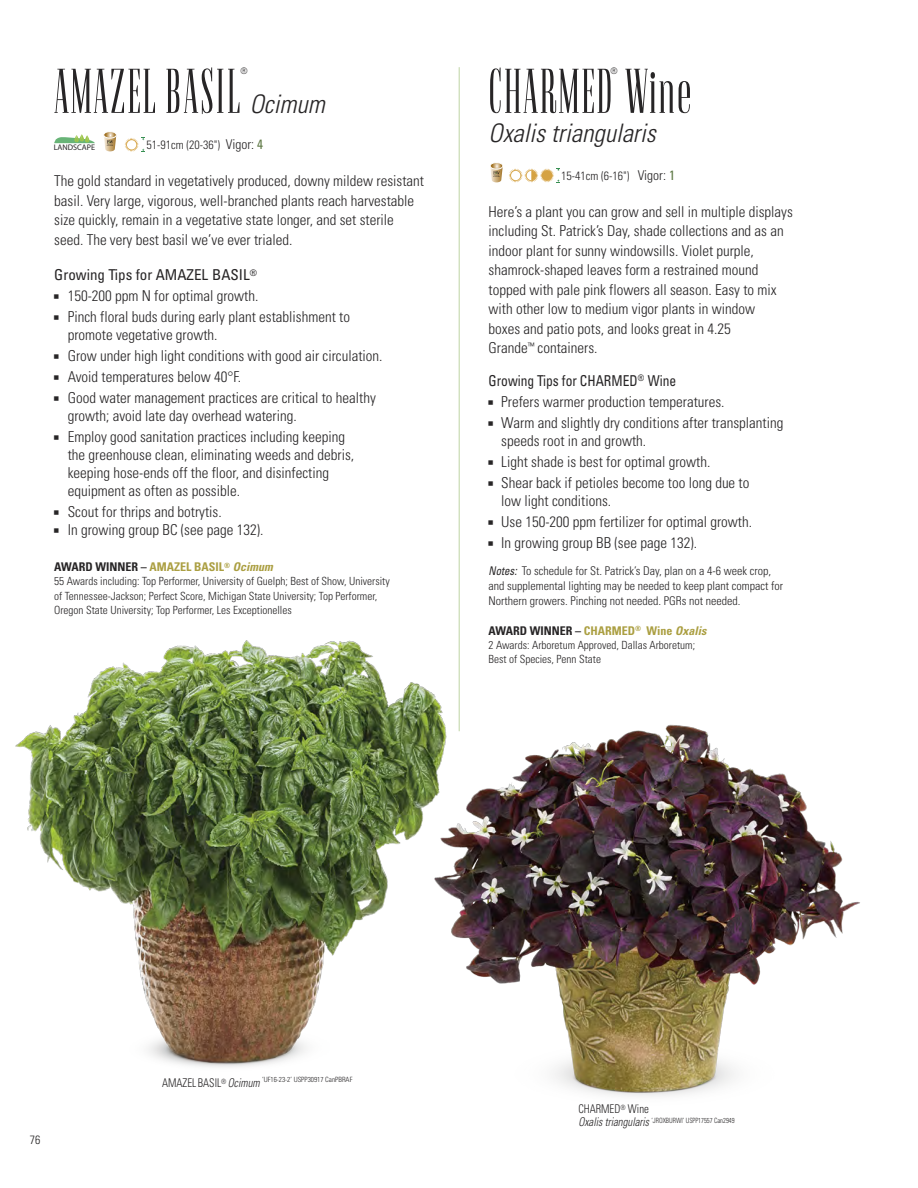
<style>
.page{position:relative;width:918px;height:1188px;background:#fff}
.page>*{position:absolute;margin:0;border:0;box-sizing:border-box;transform-origin:0 0}
.t1{font:63px "Flenja";letter-spacing:.025em;color:#272526}
.t2{font:italic 300 condensed 25.5px "Univers";color:#272526}
.t3{font:300 condensed 15px/19.5px "Univers";color:#272526}
.t4{font:condensed 15px "Univers";color:#272526;scale:.9 1}
.t5{font:condensed 15px "Univers";color:#272526}
.t6{font:300 condensed 13.5px "Univers";color:#272526}
.t7{font:300 condensed 12px "Univers";color:#272526}
.t8{font:700 condensed 12px "Univers";color:#272526}
.t9{font:300 condensed 12px "Univers";color:#272526;scale:.9 1}
.t10{font:300 condensed 11.25px "Univers";color:#272526}
.t11{font:300 condensed 9px "Univers";color:#272526}
.t12{font:8.1px "Myriad";color:#272526}
.t13{font:300 condensed 7.2px "Univers";color:#272526;scale:.9 1}
.s1{font-weight:400;color:#5f7946}
.s2{color:#ab9f42}
.s3{font-style:italic;color:#ab9f42}
.s4{font-weight:400;font-style:italic}
.s5{font-size:12px}
.s6{font-style:italic;font-size:12px}
</style>
<div class="page">
<hr style="left:459px;top:67px;width:1px;height:664px;background:#bed4a3">
<img style="left:452px;top:721px;width:408px;height:376px">
<svg style="left:509px;top:168px;width:51px;height:15px"></svg>
<svg style="left:490px;top:163px;width:13px;height:19px"></svg>
<svg style="left:54px;top:134px;width:41px;height:9px"></svg>
<svg style="left:104px;top:132px;width:12px;height:19px"></svg>
<svg style="left:125px;top:137px;width:20px;height:15px"></svg>
<img style="left:15px;top:640px;width:437px;height:427px">
<p class="t11" style="left:240px;top:67px;width:9px">®</p>
<p class="t1" style="left:54px;top:54px;width:187px">AMAZEL BASIL</p>
<p class="t2" style="left:250px;top:94px;width:82px">Ocimum</p>
<p class="t12" style="left:54px;top:144px;width:43px">LANDSCAPE</p>
<p class="t6" style="left:226px;top:139px;width:39px">Vigor: <span class="s1">4</span></p>
<p class="t3" style="left:54px;top:173px;width:371px">The gold standard in vegetatively produced, downy mildew resistant basil. Very large, vigorous, well-branched plants reach harvestable size quickly, remain in a vegetative state longer, and set sterile seed. The very best basil we’ve ever trialed.</p>
<p class="t7" style="left:146px;top:140px;width:75px">51-91cm (20-36")</p>
<p class="t5" style="left:54px;top:269px;width:204px">Growing Tips for AMAZEL BASIL<sup>®</sup></p>
<p class="t3" style="left:54px;top:288px;width:206px">■ 150-200 ppm N for optimal growth.</p>
<p class="t3" style="left:54px;top:309px;width:297px">■ Pinch floral buds during early plant establishment to</p>
<p class="t3" style="left:68px;top:327px;width:151px">promote vegetative growth.</p>
<p class="t3" style="left:54px;top:348px;width:330px">■ Grow under high light conditions with good air circulation.</p>
<p class="t3" style="left:54px;top:369px;width:188px">■ Avoid temperatures below 40°F.</p>
<p class="t3" style="left:54px;top:390px;width:323px">■ Good water management practices are critical to healthy</p>
<p class="t3" style="left:68px;top:408px;width:231px">growth; avoid late day overhead watering.</p>
<p class="t3" style="left:54px;top:429px;width:292px">■ Employ good sanitation practices including keeping</p>
<p class="t3" style="left:68px;top:447px;width:288px">the greenhouse clean, eliminating weeds and debris,</p>
<p class="t3" style="left:68px;top:465px;width:263px">keeping hose-ends off the floor, and disinfecting</p>
<p class="t3" style="left:68px;top:483px;width:174px">equipment as often as possible.</p>
<p class="t3" style="left:54px;top:504px;width:169px">■ Scout for thrips and botrytis.</p>
<p class="t3" style="left:54px;top:522px;width:211px">■ In growing group BC (see page 132).</p>
<p class="t8" style="left:54px;top:562px;width:222px">AWARD WINNER – <span class="s2">AMAZEL BASIL</span><sup>®</sup> <span class="s3">Ocimum</span></p>
<p class="t10" style="left:54px;top:577px;width:337px">55 Awards including: Top Performer, University of Guelph; Best of Show, University</p>
<p class="t10" style="left:54px;top:591px;width:325px">of Tennessee-Jackson; Perfect Score, Michigan State University; Top Performer,</p>
<p class="t10" style="left:54px;top:606px;width:239px">Oregon State University; Top Performer, Les Exceptionelles</p>
<p class="t11" style="left:611px;top:68px;width:9px">®</p>
<p class="t1" style="left:489px;top:54px;width:205px">CHARMED Wine</p>
<p class="t2" style="left:489px;top:124px;width:174px">Oxalis triangularis</p>
<p class="t7" style="left:561px;top:171px;width:70px">15-41cm (6-16")</p>
<p class="t6" style="left:638px;top:170px;width:39px">Vigor: <span class="s1">1</span></p>
<p class="t3" style="left:489px;top:203px;width:306px">Here’s a plant you can grow and sell in multiple displays</p>
<p class="t3" style="left:489px;top:223px;width:297px">including St. Patrick’s Day, shade collections and as an</p>
<p class="t3" style="left:489px;top:242px;width:267px">indoor plant for sunny windowsills. Violet purple,</p>
<p class="t3" style="left:489px;top:262px;width:271px">shamrock-shaped leaves form a restrained mound</p>
<p class="t3" style="left:489px;top:281px;width:290px">topped with pale pink flowers all season. Easy to mix</p>
<p class="t3" style="left:489px;top:301px;width:268px">with other low to medium vigor plants in window</p>
<p class="t3" style="left:489px;top:320px;width:244px">boxes and patio pots, and looks great in 4.25</p>
<p class="t3" style="left:489px;top:340px;width:110px">Grande<sup>™</sup> containers.</p>
<p class="t4" style="left:489px;top:375px;width:210px">Growing Tips for CHARMED<sup>®</sup> Wine</p>
<p class="t3" style="left:489px;top:393px;width:238px">■ Prefers warmer production temperatures.</p>
<p class="t3" style="left:489px;top:414px;width:296px">■ Warm and slightly dry conditions after transplanting</p>
<p class="t3" style="left:501px;top:432px;width:146px">speeds root in and growth.</p>
<p class="t3" style="left:489px;top:453px;width:223px">■ Light shade is best for optimal growth.</p>
<p class="t3" style="left:489px;top:474px;width:262px">■ Shear back if petioles become too long due to</p>
<p class="t3" style="left:501px;top:492px;width:111px">low light conditions.</p>
<p class="t3" style="left:489px;top:513px;width:265px">■ Use 150-200 ppm fertilizer for optimal growth.</p>
<p class="t3" style="left:489px;top:534px;width:210px">■ In growing group BB (see page 132).</p>
<p class="t7" style="left:489px;top:566px;width:284px"><span class="s4">Notes:</span> To schedule for St. Patrick’s Day, plan on a 4-6 week crop,</p>
<p class="t7" style="left:489px;top:581px;width:296px">and supplemental lighting may be needed to keep plant compact for</p>
<p class="t7" style="left:489px;top:596px;width:253px">Northern growers. Pinching not needed. PGRs not needed.</p>
<p class="t8" style="left:489px;top:626px;width:222px">AWARD WINNER – <span class="s2">CHARMED</span><sup>®</sup> <span class="s2">Wine</span> <span class="s3">Oxalis</span></p>
<p class="t10" style="left:489px;top:641px;width:208px">2 Awards: Arboretum Approved, Dallas Arboretum;</p>
<p class="t10" style="left:489px;top:655px;width:114px">Best of Species, Penn State</p>
<p class="t7" style="left:30px;top:1135px;width:12px">76</p>
<p class="t13" style="left:162px;top:1077px;width:213px"><span class="s5">AMAZEL BASIL</span>® <span class="s6">Ocimum</span> ‘UF16-23-2’ USPP30917 CanPBRAF</p>
<p class="t9" style="left:578px;top:1104px;width:80px">CHARMED<sup>®</sup> Wine</p>
<p class="t13" style="left:578px;top:1118px;width:175px"><span class="s6">Oxalis triangularis</span> ‘JROXBURWI’ USPP17557 Can2949</p>
</div>
